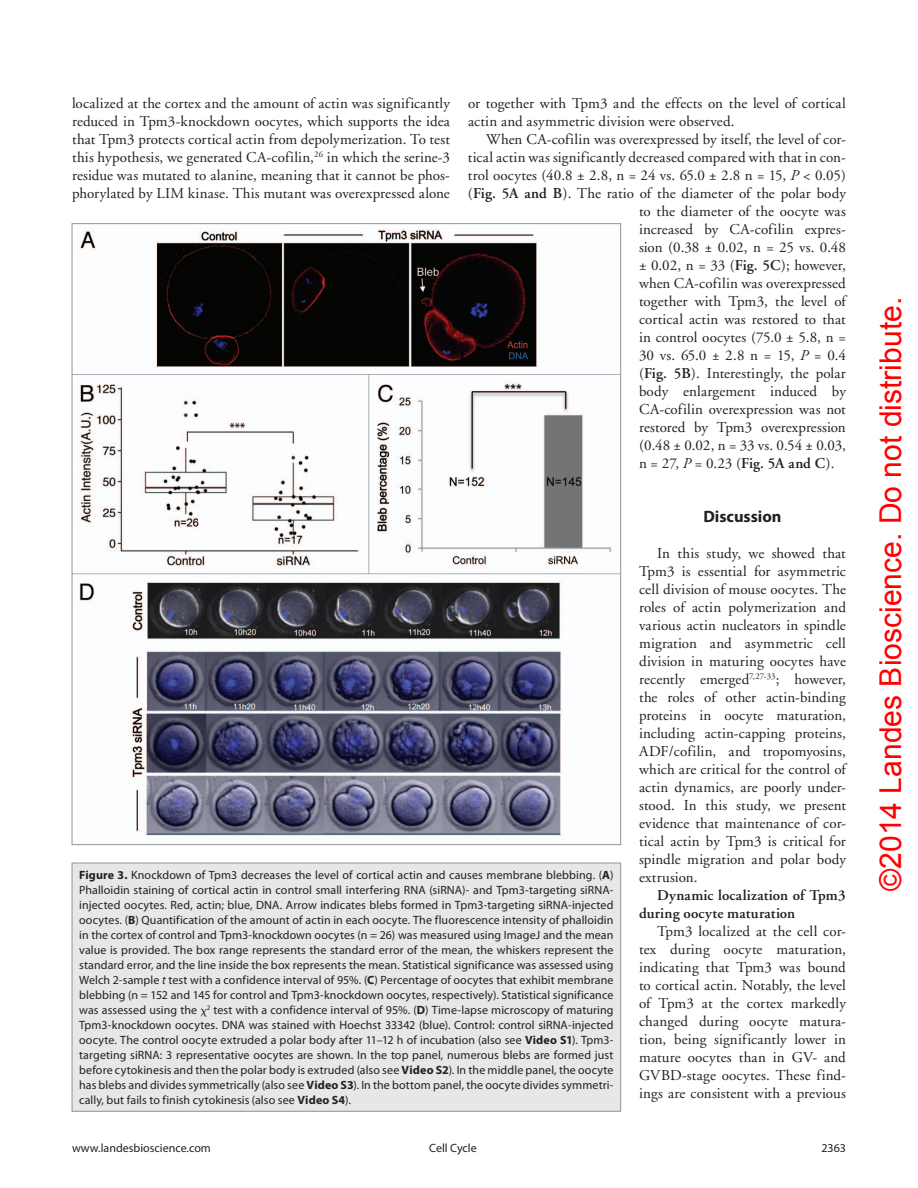
<style>
.page{position:relative;width:918px;height:1188px;background:#fff}
.page>*{position:absolute;margin:0;border:0;box-sizing:border-box;transform-origin:0 0}
.t1{font:30.15px "Arial";color:#f00}
.t2{font:700 16.5px "Myriad Pro";color:#231f20}
.t3{font:15px/18px "Adobe Garamond";letter-spacing:.01em;color:#231f20;text-align:justify}
.t4{font:600 15px/18px "Adobe Garamond";letter-spacing:.015em;color:#231f20}
.t5{font:12px/15px "Myriad Pro";letter-spacing:.005em;color:#231f20;text-align:justify}
.s1{font-style:italic}
.s2{font-weight:600}
.s3{font-weight:700}
.s4{font-family:"Universal Std Greekw Math Pi"}
</style>
<div class="page">
<img style="left:74px;top:229px;width:545px;height:607px">
<div style="left:72px;top:863px;width:549px;height:248px;background:#e6e7e9"></div>
<div style="left:72px;top:863px;width:549px;height:249px;border:1px solid #939598"></div>
<p class="t3" style="left:72px;top:95px;width:379px">localized at the cortex and the amount of actin was significantly reduced in Tpm3-knockdown oocytes, which supports the idea that Tpm3 protects cortical actin from depolymerization. To test this hypothesis, we generated CA-cofilin,<sup>26</sup> in which the serine-3 residue was mutated to alanine, meaning that it cannot be phos&shy;phorylated by LIM kinase. This mutant was overexpressed alone</p>
<p class="t3" style="left:468px;top:95px;width:379px">or together with Tpm3 and the effects on the level of cortical actin and asymmetric division were observed.</p>
<p class="t3" style="left:486px;top:131px;width:361px">When CA-cofilin was overexpressed by itself, the level of cor-</p>
<p class="t3" style="left:468px;top:149px;width:379px">tical actin was significantly decreased compared with that in con-</p>
<p class="t3" style="left:468px;top:167px;width:379px">trol oocytes (40.8 ± 2.8, n = 24 vs. 65.0 ± 2.8 n = 15, <span class="s1">P</span> &lt; 0.05)</p>
<p class="t3" style="left:468px;top:185px;width:379px">(<span class="s2">Fig. 5A and B</span>). The ratio of the diameter of the polar body</p>
<p class="t3" style="left:639px;top:203px;width:208px">to the diameter of the oocyte was</p>
<p class="t3" style="left:639px;top:221px;width:208px">increased by CA-cofilin expres-</p>
<p class="t3" style="left:639px;top:239px;width:208px">sion (0.38 ± 0.02, n = 25 vs. 0.48</p>
<p class="t3" style="left:639px;top:257px;width:208px">± 0.02, n = 33 (<span class="s2">Fig. 5C</span>); however,</p>
<p class="t3" style="left:639px;top:275px;width:208px">when CA-cofilin was overexpressed</p>
<p class="t3" style="left:639px;top:293px;width:208px">together with Tpm3, the level of</p>
<p class="t3" style="left:639px;top:311px;width:208px">cortical actin was restored to that</p>
<p class="t3" style="left:639px;top:329px;width:208px">in control oocytes (75.0 ± 5.8, n =</p>
<p class="t3" style="left:639px;top:347px;width:208px">30 vs. 65.0 ± 2.8 n = 15, <span class="s1">P</span> = 0.4</p>
<p class="t3" style="left:639px;top:365px;width:208px">(<span class="s2">Fig. 5B</span>). Interestingly, the polar</p>
<p class="t3" style="left:639px;top:383px;width:208px">body enlargement induced by</p>
<p class="t3" style="left:639px;top:401px;width:208px">CA-cofilin overexpression was not</p>
<p class="t3" style="left:639px;top:419px;width:208px">restored by Tpm3 overexpression</p>
<p class="t3" style="left:639px;top:437px;width:208px">(0.48 ± 0.02, n = 33 vs. 0.54 ± 0.03,</p>
<p class="t3" style="left:639px;top:455px;width:197px">n = 27, <span class="s1">P</span> = 0.23 (<span class="s2">Fig. 5A and C</span>).</p>
<p class="t2" style="left:703px;top:506px;width:80px">Discussion</p>
<p class="t3" style="left:639px;top:545px;width:208px;text-indent:18px">In this study, we showed that Tpm3 is essential for asymmetric cell division of mouse oocytes. The roles of actin polymerization and various actin nucleators in spindle migration and asymmetric cell division in maturing oocytes have recently emerged<sup>7,27-33</sup>; however, the roles of other actin-binding proteins in oocyte maturation, including actin-capping proteins, ADF/cofilin, and tropomyosins, which are critical for the control of actin dynamics, are poorly under&shy;stood. In this study, we present evidence that maintenance of cor&shy;tical actin by Tpm3 is critical for spindle migration and polar body extrusion.</p>
<p class="t4" style="left:639px;top:887px;width:208px;text-indent:18px">Dynamic localization of Tpm3 during oocyte maturation</p>
<p class="t3" style="left:639px;top:923px;width:208px;text-indent:18px">Tpm3 localized at the cell cor&shy;tex during oocyte maturation, indicating that Tpm3 was bound to cortical actin. Notably, the level of Tpm3 at the cortex markedly changed during oocyte matura&shy;tion, being significantly lower in mature oocytes than in GV- and GVBD-stage oocytes. These find&shy;ings are consistent with a previous</p>
<p class="t5" style="left:79px;top:867px;width:536px"><span class="s3">Figure 3.</span> Knockdown of Tpm3 decreases the level of cortical actin and causes membrane blebbing. (<span class="s3">A</span>)<br>Phalloidin staining of cortical actin in control small interfering RNA (siRNA)- and Tpm3-targeting siRNA&shy;injected oocytes. Red, actin; blue, DNA. Arrow indicates blebs formed in Tpm3-targeting siRNA-injected oocytes. (<span class="s3">B</span>) Quantification of the amount of actin in each oocyte. The fluorescence intensity of phalloidin in the cortex of control and Tpm3-knockdown oocytes (n = 26) was measured using ImageJ and the mean value is provided. The box range represents the standard error of the mean, the whiskers represent the standard error, and the line inside the box represents the mean. Statistical significance was assessed using Welch 2-sample <span class="s1">t</span> test with a confidence interval of 95%. (<span class="s3">C</span>) Percentage of oocytes that exhibit membrane blebbing (n = 152 and 145 for control and Tpm3-knockdown oocytes, respectively). Statistical significance was assessed using the <span class="s4">χ</span><sup>2</sup> test with a confidence interval of 95%. (<span class="s3">D</span>) Time-lapse microscopy of maturing Tpm3-knockdown oocytes. DNA was stained with Hoechst 33342 (blue). Control: control siRNA-injected oocyte. The control oocyte extruded a polar body after 11–12 h of incubation (also see <span class="s3">Video S1</span>). Tpm3- targeting siRNA: 3 representative oocytes are shown. In the top panel, numerous blebs are formed just before cytokinesis and then the polar body is extruded (also see <span class="s3">Video S2</span>). In the middle panel, the oocyte has blebs and divides symmetrically (also see <span class="s3">Video S3</span>). In the bottom panel, the oocyte divides symmetri&shy;cally, but fails to finish cytokinesis (also see <span class="s3">Video S4</span>).</p>
<p class="t5" style="left:72px;top:1140px;width:140px">www.landesbioscience.com</p>
<p class="t5" style="left:429px;top:1140px;width:49px">Cell Cycle</p>
<p class="t5" style="left:821px;top:1140px;width:26px">2363</p>
<h1 class="t1" style="left:871px;top:891px;width:595px;rotate:-90deg">©2014 Landes Bioscience. Do not distribute.</h1>
</div>
